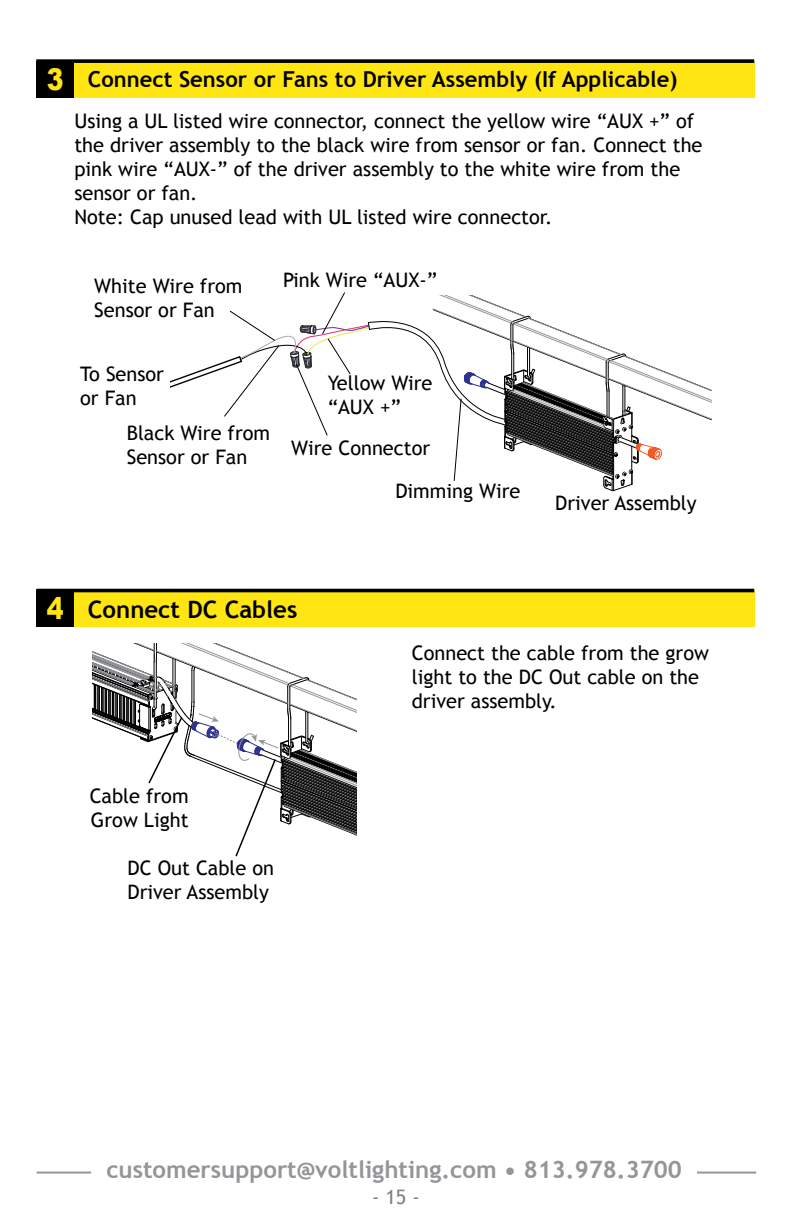
<style>
.page{position:relative;width:792px;height:1224px;background:#fff}
.page>*{position:absolute;margin:0;border:0;box-sizing:border-box;transform-origin:0 0}
.t1{font:700 24px "Trebuchet MS";color:#939598}
.t2{font:700 24px "Trebuchet MS";color:#000}
.t3{font:700 22px "Trebuchet MS";color:#000}
.t4{font:20px/24px "Trebuchet MS";color:#000}
.t5{font:20px "Trebuchet MS";color:#808184}
.s1{font-family:"Arial";font-weight:900;font-size:30px;color:#ffe512}
</style>
<div class="page">
<hr style="left:37px;top:1172px;width:719px;height:2px;background:#939598">
<div style="left:91px;top:1161px;width:606px;height:50px;background:#fff"></div>
<div style="left:43px;top:61px;width:711px;height:37px;background:#ffe512"></div>
<div style="left:36px;top:61px;width:38px;height:37px;background:#000"></div>
<div style="left:36px;top:59px;width:718px;height:4px;border:2px solid #000"></div>
<div style="left:43px;top:591px;width:711px;height:36px;background:#ffe512"></div>
<div style="left:36px;top:591px;width:38px;height:36px;background:#000"></div>
<div style="left:36px;top:589px;width:718px;height:3px;border:2px solid #000"></div>
<svg style="left:93px;top:644px;width:263px;height:213px"></svg>
<svg style="left:170px;top:292px;width:542px;height:199px"></svg>
<div style="left:127px;top:421px;width:153px;height:47px;background:#fff"></div>
<p class="t3" style="left:47px;top:66px;width:632px"><span class="s1">3</span> Connect Sensor or Fans to Driver Assembly (If Applicable)</p>
<p class="t4" style="left:74px;top:109px;width:630px">Using a UL listed wire connector, connect the yellow wire “AUX +” of the driver assembly to the black wire from sensor or fan. Connect the pink wire “AUX-” of the driver assembly to the white wire from the sensor or fan.<br>Note: Cap unused lead with UL listed wire connector.</p>
<p class="t4" style="left:94px;top:274px;width:150px">White Wire from<br>Sensor or Fan</p>
<p class="t4" style="left:283px;top:268px;width:156px">Pink Wire “AUX-”</p>
<p class="t4" style="left:80px;top:362px;width:85px">To Sensor or Fan</p>
<p class="t4" style="left:127px;top:421px;width:145px">Black Wire from<br>Sensor or Fan</p>
<p class="t4" style="left:328px;top:371px;width:106px">Yellow Wire “AUX +”</p>
<p class="t4" style="left:291px;top:436px;width:140px">Wire Connector</p>
<p class="t4" style="left:395px;top:479px;width:127px">Dimming Wire</p>
<p class="t2" style="left:47px;top:595px;width:252px"><span class="s1">4</span> Connect DC Cables</p>
<p class="t4" style="left:555px;top:491px;width:143px">Driver Assembly</p>
<p class="t4" style="left:90px;top:784px;width:100px">Cable from<br>Grow Light</p>
<p class="t4" style="left:127px;top:857px;width:148px">DC Out Cable on<br>Driver Assembly</p>
<p class="t4" style="left:412px;top:641px;width:299px">Connect the cable from the grow light to the DC Out cable on the driver assembly.</p>
<p class="t1" style="left:106px;top:1155px;width:577px">customersupport@voltlighting.com • 813.978.3700</p>
<p class="t5" style="left:372px;top:1185px;width:49px">- 15 -</p>
</div>
